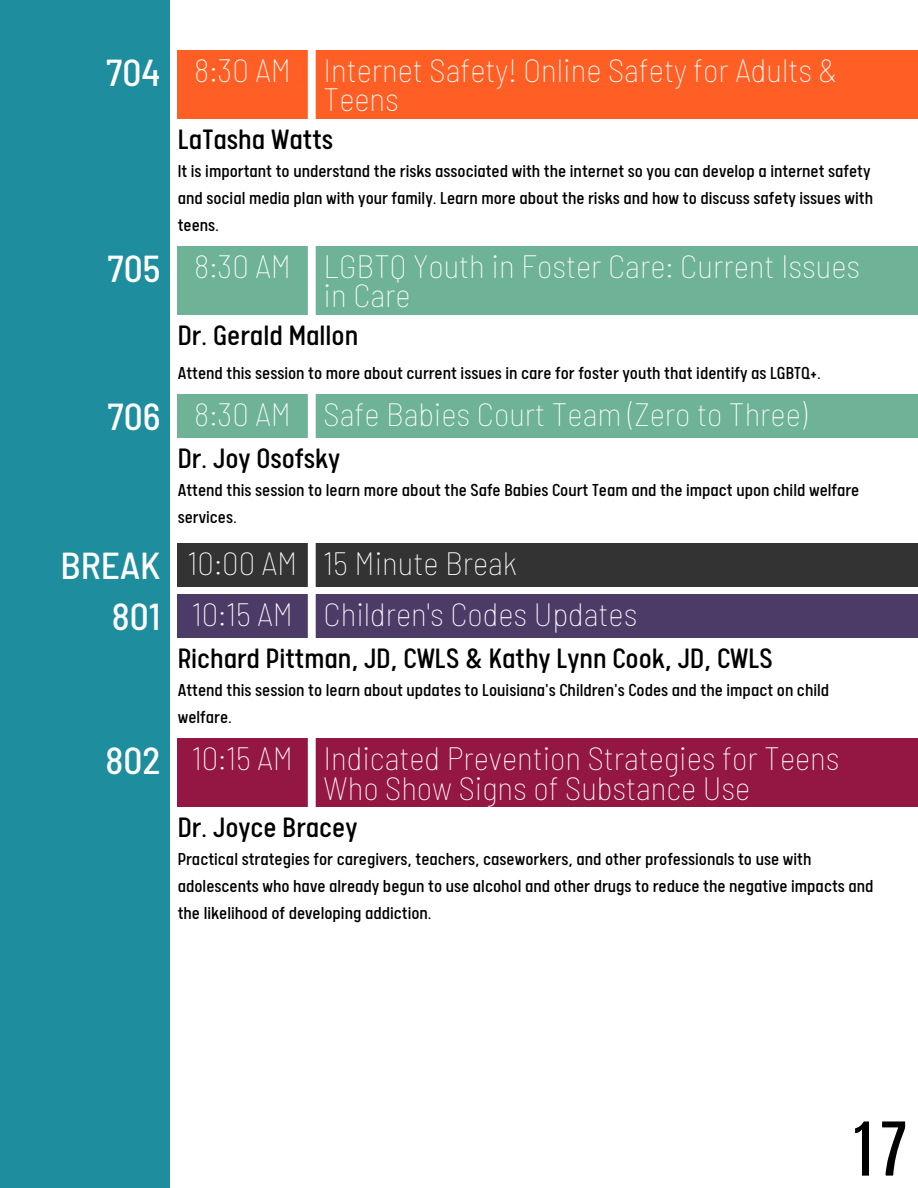
<style>
.page{position:relative;width:918px;height:1188px;background:#fff}
.page>*{position:absolute;margin:0;border:0;box-sizing:border-box;transform-origin:0 0}
.t1{font:700 64.65px "Antonio";color:#000}
.t2{font:100 semi-condensed 33px/29.2px "Barlow";color:#fff}
.t3{font:31.5px "Calps";color:#000}
.t4{font:19.5px/27px "Calps";color:#000}
.s1{font-weight:500;font-size:37.5px}
</style>
<div class="page">
<div style="left:0;top:50px;width:918px;height:69px;background:#ff5f24"></div>
<div style="left:0;top:246px;width:918px;height:69px;background:#6eb297"></div>
<div style="left:0;top:394px;width:918px;height:44px;background:#6eb297"></div>
<div style="left:0;top:543px;width:918px;height:44px;background:#333"></div>
<div style="left:0;top:594px;width:918px;height:44px;background:#4d3b67"></div>
<div style="left:0;top:738px;width:918px;height:69px;background:#941643"></div>
<div style="left:1px;top:0;width:176px;height:1188px;background:#fff"></div>
<div style="left:0;top:0;width:170px;height:1188px;background:#1e8d9e"></div>
<div style="left:308px;top:0;width:8px;height:1188px;background:#fff"></div>
<h2 class="t2" style="left:324px;top:54px;width:515px;text-indent:-217px"><span class="s1">704</span> 8:30 AM Internet Safety! Online Safety for Adults &amp;<br>Teens</h2>
<h3 class="t3" style="left:178px;top:126px;width:157px">LaTasha Watts</h3>
<p class="t4" style="left:178px;top:160px;width:697px">It is important to understand the risks associated with the internet so you can develop a internet safety and social media plan with your family. Learn more about the risks and how to discuss safety issues with teens.</p>
<h2 class="t2" style="left:324px;top:250px;width:538px;text-indent:-216px"><span class="s1">705</span> 8:30 AM LGBTQ Youth in Foster Care: Current Issues in Care</h2>
<h3 class="t3" style="left:178px;top:323px;width:182px">Dr. Gerald Mallon</h3>
<p class="t4" style="left:178px;top:362px;width:645px">Attend this session to more about current issues in care for foster youth that identify as LGBTQ+.</p>
<h2 class="t2" style="left:108px;top:398px;width:701px"><span class="s1">706</span> 8:30 AM Safe Babies Court Team (Zero to Three)</h2>
<h3 class="t3" style="left:178px;top:446px;width:164px">Dr. Joy Osofsky</h3>
<p class="t4" style="left:178px;top:480px;width:683px">Attend this session to learn more about the Safe Babies Court Team and the impact upon child welfare services.</p>
<h2 class="t2" style="left:61px;top:547px;width:458px"><span class="s1">BREAK</span> 10:00 AM 15 Minute Break</h2>
<h2 class="t2" style="left:112px;top:598px;width:527px"><span class="s1">801</span> 10:15 AM Children's Codes Updates</h2>
<h3 class="t3" style="left:178px;top:645px;width:597px">Richard Pittman, JD, CWLS &amp; Kathy Lynn Cook, JD, CWLS</h3>
<p class="t4" style="left:178px;top:679px;width:653px">Attend this session to learn about updates to Louisiana's Children's Codes and the impact on child welfare.</p>
<h2 class="t2" style="left:324px;top:743px;width:517px;text-indent:-218px"><span class="s1">802</span> 10:15 AM Indicated Prevention Strategies for Teens<br>Who Show Signs of Substance Use</h2>
<h3 class="t3" style="left:178px;top:814px;width:181px">Dr. Joyce Bracey</h3>
<p class="t4" style="left:178px;top:848px;width:697px">Practical strategies for caregivers, teachers, caseworkers, and other professionals to use with adolescents who have already begun to use alcohol and other drugs to reduce the negative impacts and the likelihood of developing addiction.</p>
<h1 class="t1" style="left:853px;top:1102px;width:56px">17</h1>
</div>
